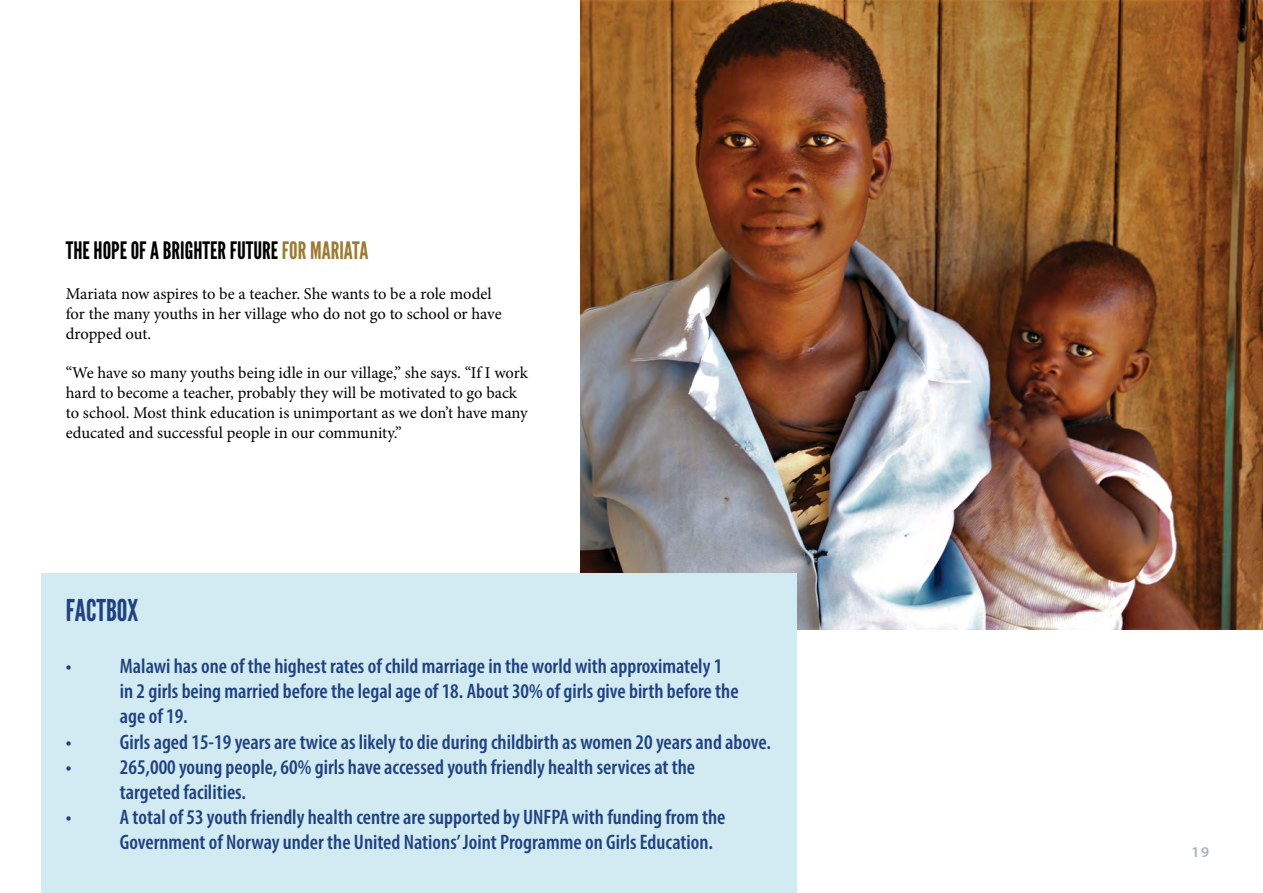
<style>
.page{position:relative;width:1263px;height:893px;background:#fff}
.page>*{position:absolute;margin:0;border:0;box-sizing:border-box;transform-origin:0 0}
.t1{font:30px "League Gothic";color:#1f4280}
.t2{font:24px "League Gothic";color:#000}
.t3{font:600 condensed 21px/25.2px "Myriad Pro";color:#1f4280}
.t4{font:16.5px/19.8px "Minion Pro";letter-spacing:-.005em;color:#000}
.t5{font:600 15px "Myriad Pro";color:#a4b3be}
.s1{color:#9d7a34}
</style>
<div class="page">
<img style="left:580px;top:0;width:683px;height:629px">
<div style="left:41px;top:573px;width:756px;height:320px;background:#d2eaf2"></div>
<p class="t2" style="left:66px;top:237px;width:304px">THE HOPE OF A BRIGHTER FUTURE <span class="s1">FOR MARIATA</span></p>
<p class="t4" style="left:66px;top:284px;width:437px">Mariata now aspires to be a teacher. She wants to be a role model for the many youths in her village who do not go to school or have dropped out.</p>
<p class="t4" style="left:66px;top:363px;width:464px">“We have so many youths being idle in our village,” she says. “If I work hard to become a teacher, probably they will be motivated to go back to school. Most think education is unimportant as we don’t have many educated and successful people in our community.”</p>
<h1 class="t1" style="left:66px;top:592px;width:74px">FACTBOX</h1>
<p class="t3" style="left:120px;top:653px;width:620px;text-indent:-54px">• Malawi has one of the highest rates of child marriage in the world with approximately 1 in 2 girls being married before the legal age of 18. About 30% of girls give birth before the age of 19.</p>
<p class="t3" style="left:66px;top:729px;width:707px">• Girls aged 15-19 years are twice as likely to die during childbirth as women 20 years and above.</p>
<p class="t3" style="left:120px;top:754px;width:577px;text-indent:-54px">• 265,000 young people, 60% girls have accessed youth friendly health services at the targeted facilities.</p>
<p class="t3" style="left:120px;top:804px;width:607px;text-indent:-54px">• A total of 53 youth friendly health centre are supported by UNFPA with funding from the<br>Government of Norway under the United Nations’ Joint Programme on Girls Education.</p>
<p class="t5" style="left:1191px;top:843px;width:19px">19</p>
</div>
